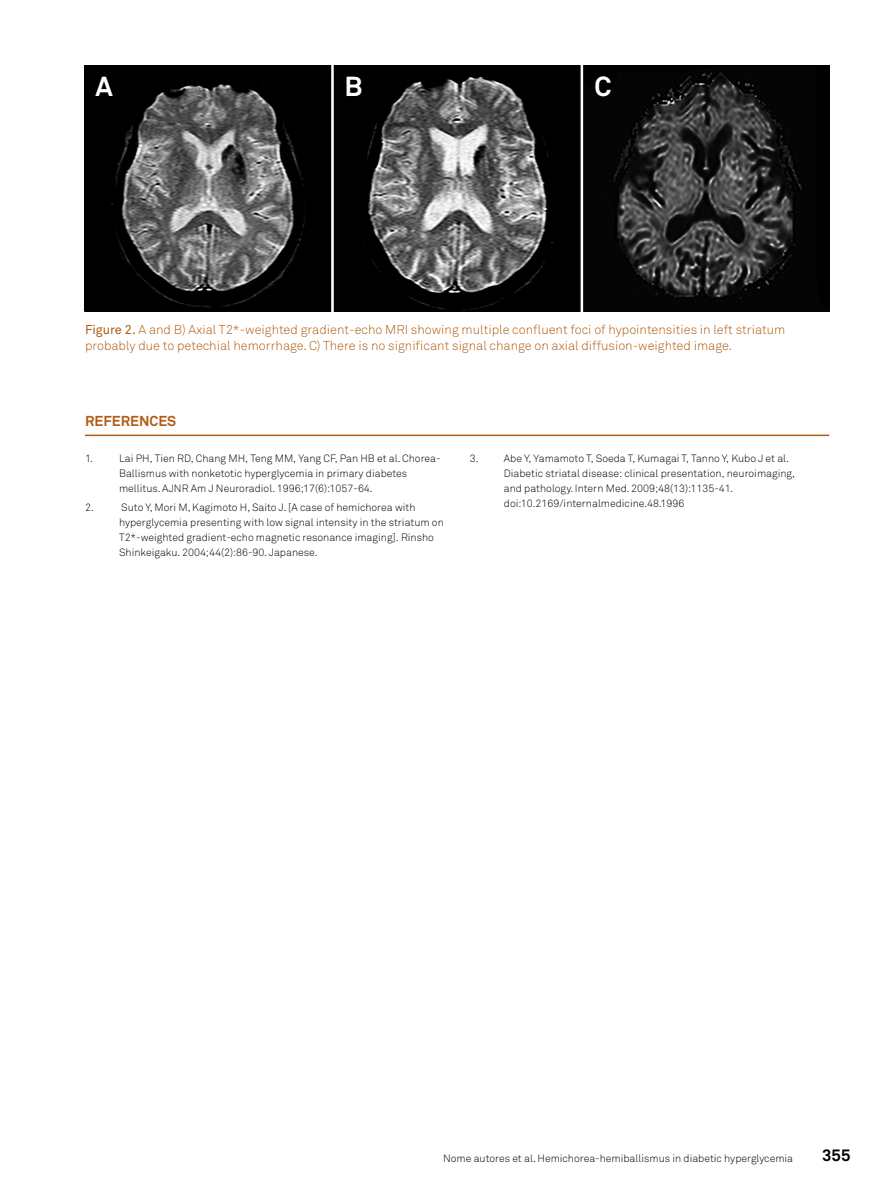
<style>
.page{position:relative;width:893px;height:1191px;background:#fff}
.page>*{position:absolute;margin:0;border:0;box-sizing:border-box;transform-origin:0 0}
.t1{font:700 27.15px "Akkurat Pro";color:#fff}
.t2{font:700 16.5px "Akkurat Pro";color:#000}
.t3{font:700 14.25px "Akkurat Pro";color:#b15c12}
.t4{font:12.75px/15.3px "Akkurat Light Pro";color:#b15c12}
.t5{font:10.5px/15px "Akkurat Light Pro";color:#000}
.s1{font-family:"Akkurat Pro"}
</style>
<div class="page">
<img style="left:85px;top:65px;width:744px;height:247px">
<hr style="left:85px;top:434px;width:744px;height:2px;background:#b15c12">
<h1 class="t1" style="left:96px;top:69px;width:19px">A</h1>
<h1 class="t1" style="left:345px;top:69px;width:20px">B</h1>
<h1 class="t1" style="left:594px;top:69px;width:19px">C</h1>
<p class="t4" style="left:85px;top:322px;width:702px"><span class="s1">Figure 2.</span> A and B) Axial T2*-weighted gradient-echo MRI showing multiple confluent foci of hypointensities in left striatum probably due to petechial hemorrhage. C) There is no significant signal change on axial diffusion-weighted image.</p>
<h3 class="t3" style="left:85px;top:412px;width:93px">REFERENCES</h3>
<p class="t5" style="left:85px;top:451px;width:10px">1.</p>
<p class="t5" style="left:119px;top:451px;width:323px">Lai PH, Tien RD, Chang MH, Teng MM, Yang CF, Pan HB et al. Chorea-<br>Ballismus with nonketotic hyperglycemia in primary diabetes mellitus. AJNR Am J Neuroradiol. 1996;17(6):1057-64.</p>
<p class="t5" style="left:85px;top:500px;width:10px">2.</p>
<p class="t5" style="left:119px;top:500px;width:326px">Suto Y, Mori M, Kagimoto H, Saito J. [A case of hemichorea with hyperglycemia presenting with low signal intensity in the striatum on T2*-weighted gradient-echo magnetic resonance imaging]. Rinsho Shinkeigaku. 2004;44(2):86-90. Japanese.</p>
<p class="t5" style="left:470px;top:451px;width:10px">3.</p>
<p class="t5" style="left:504px;top:451px;width:293px">Abe Y, Yamamoto T, Soeda T, Kumagai T, Tanno Y, Kubo J et al.<br>Diabetic striatal disease: clinical presentation, neuroimaging, and pathology. Intern Med. 2009;48(13):1135-41. doi:10.2169/internalmedicine.48.1996</p>
<p class="t5" style="left:443px;top:1150px;width:352px">Nome autores et al. Hemichorea-hemiballismus in diabetic hyperglycemia</p>
<h2 class="t2" style="left:822px;top:1145px;width:30px">355</h2>
</div>
